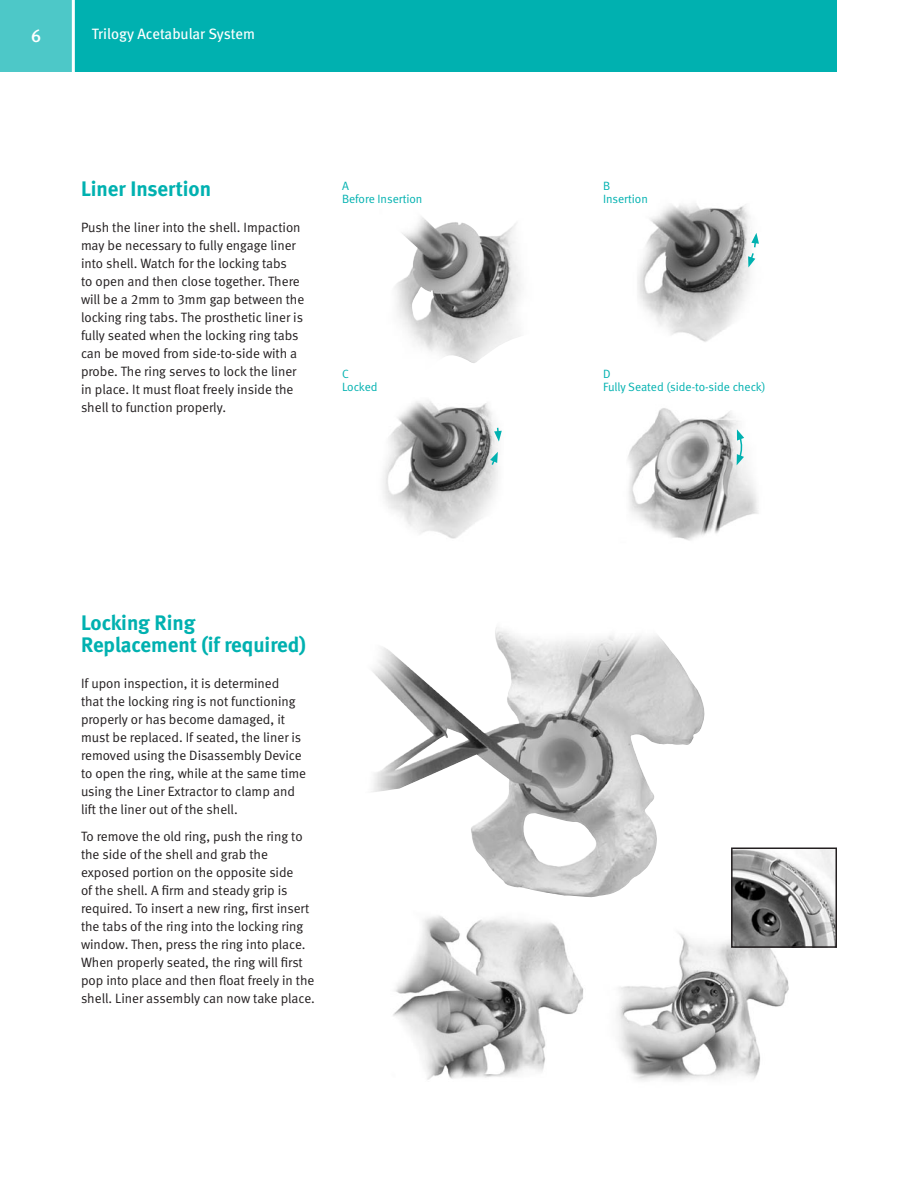
<style>
.page{position:relative;width:918px;height:1188px;background:#fff}
.page>*{position:absolute;margin:0;border:0;box-sizing:border-box;transform-origin:0 0}
.t1{font:21px/22.5px "Meta Bold LF";color:#00b1b0}
.t2{font:18px "Meta Medium LF";color:#fff}
.t3{font:15px "Meta Book LF";letter-spacing:-.005em;color:#fff}
.t4{font:13.5px/18px "Meta Normal LF";color:#231f20}
.t5{font:12px/13.5px "Meta Normal LF";color:#00b1b0}
</style>
<div class="page">
<div style="left:75px;top:0;width:762px;height:72px;background:#00b1b0"></div>
<div style="left:0;top:0;width:72px;height:72px;background:#4dc8c8"></div>
<img style="left:371px;top:627px;width:334px;height:271px">
<img style="left:395px;top:217px;width:127px;height:146px">
<img style="left:637px;top:203px;width:114px;height:139px">
<img style="left:383px;top:401px;width:115px;height:138px">
<img style="left:628px;top:408px;width:131px;height:133px">
<svg style="left:748px;top:233px;width:11px;height:34px"></svg>
<svg style="left:737px;top:429px;width:7px;height:36px"></svg>
<svg style="left:494px;top:426px;width:8px;height:16px"></svg>
<svg style="left:490px;top:452px;width:8px;height:15px"></svg>
<img style="left:393px;top:916px;width:191px;height:164px">
<img style="left:617px;top:932px;width:172px;height:149px">
<img style="left:734px;top:851px;width:100px;height:94px">
<div style="left:731px;top:848px;width:106px;height:100px;border:2px solid #231f20"></div>
<h2 class="t2" style="left:31px;top:26px;width:12px">6</h2>
<p class="t3" style="left:92px;top:25px;width:165px">Trilogy Acetabular System</p>
<h1 class="t1" style="left:81px;top:178px;width:132px">Liner Insertion</h1>
<p class="t4" style="left:81px;top:218px;width:225px">Push the liner into the shell. Impaction may be necessary to fully engage liner into shell. Watch for the locking tabs<br>to open and then close together. There will be a 2mm to 3mm gap between the locking ring tabs. The prosthetic liner is fully seated when the locking ring tabs can be moved from side-to-side with a probe. The ring serves to lock the liner in place. It must float freely inside the shell to function properly.</p>
<p class="t5" style="left:342px;top:178px;width:82px">A<br>Before Insertion</p>
<p class="t5" style="left:603px;top:178px;width:46px">B<br>Insertion</p>
<p class="t5" style="left:342px;top:367px;width:37px">C<br>Locked</p>
<p class="t5" style="left:603px;top:367px;width:164px">D<br>Fully Seated (side-to-side check)</p>
<h1 class="t1" style="left:81px;top:611px;width:226px">Locking Ring<br>Replacement (if required)</h1>
<p class="t4" style="left:81px;top:674px;width:227px">If upon inspection, it is determined<br>that the locking ring is not functioning properly or has become damaged, it must be replaced. If seated, the liner is removed using the Disassembly Device to open the ring, while at the same time using the Liner Extractor to clamp and lift the liner out of the shell.</p>
<p class="t4" style="left:81px;top:827px;width:235px">To remove the old ring, push the ring to the side of the shell and grab the exposed portion on the opposite side<br>of the shell. A firm and steady grip is required. To insert a new ring, first insert the tabs of the ring into the locking ring window. Then, press the ring into place.<br>When properly seated, the ring will first pop into place and then float freely in the shell. Liner assembly can now take place.</p>
</div>
